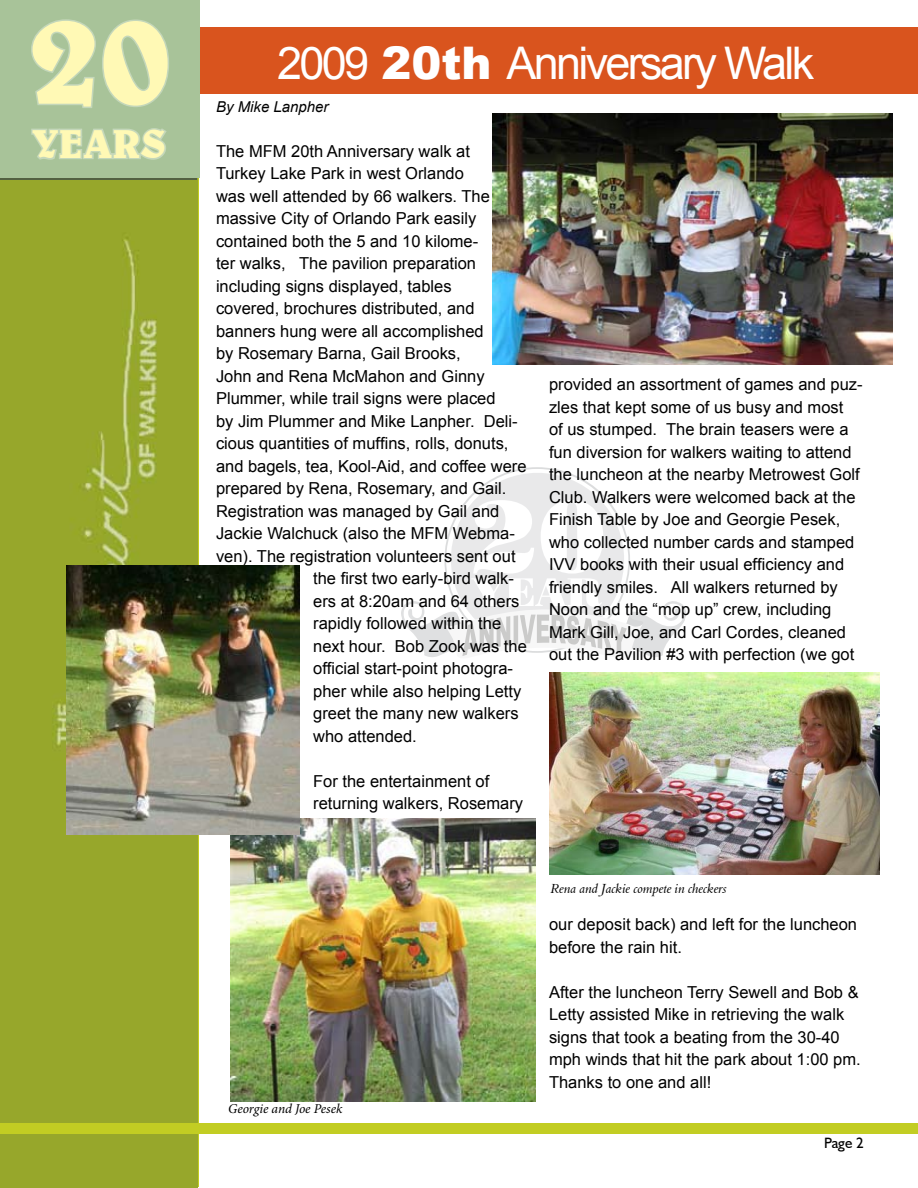
<style>
.page{position:relative;width:918px;height:1188px;background:#fff}
.page>*{position:absolute;margin:0;border:0;box-sizing:border-box;transform-origin:0 0}
.t1{font:700 136.5px "Belwe BT";color:#fff9b5}
.t2{font:45px "Arial";letter-spacing:-.06em;color:#fff}
.t3{font:700 40.5px "Belwe BT";color:#fff9b5}
.t4{font:16.5px/22.5px "Arial";color:#000}
.t5{font:italic 15px "Arial";color:#000}
.t6{font:15px "Humanist 521 BT";color:#000}
.t7{font:13.5px "Aldine 401 BT Italic A";color:#000}
.t8{font:italic 13.5px "Minion Pro";letter-spacing:-.005em;color:#000}
.s1{font-weight:900}
</style>
<div class="page">
<div style="left:1px;top:178px;width:196px;height:1009px;background:#97a72b"></div>
<div style="left:198px;top:27px;width:720px;height:66px;background:#d9541e"></div>
<div style="left:0;top:1124px;width:918px;height:10px;background:#c2cd23"></div>
<div style="left:0;top:0;width:199px;height:178px;background:#a8c399"></div>
<svg style="left:31px;top:19px;width:138px;height:89px"></svg>
<svg style="left:31px;top:128px;width:136px;height:32px"></svg>
<svg style="left:401px;top:467px;width:285px;height:190px"></svg>
<img style="left:493px;top:113px;width:399px;height:251px">
<img style="left:231px;top:818px;width:305px;height:284px">
<img style="left:550px;top:672px;width:329px;height:202px">
<img style="left:66px;top:566px;width:234px;height:268px">
<h1 class="t1" style="left:27px;top:-30px;width:146px">20</h1>
<h3 class="t3" style="left:33px;top:118px;width:135px">YEARS</h3>
<h2 class="t2" style="left:277px;top:33px;width:539px">2009 <span class="s1">20th</span> Anniversary Walk</h2>
<p class="t5" style="left:216px;top:97px;width:114px">By Mike Lanpher</p>
<p class="t4" style="left:216px;top:140px;width:256px">The MFM 20th Anniversary walk at</p>
<p class="t4" style="left:216px;top:163px;width:249px">Turkey Lake Park in west Orlando</p>
<p class="t4" style="left:216px;top:185px;width:275px">was well attended by 66 walkers. The</p>
<p class="t4" style="left:216px;top:208px;width:262px">massive City of Orlando Park easily</p>
<p class="t4" style="left:216px;top:230px;width:264px">contained both the 5 and 10 kilome-</p>
<p class="t4" style="left:216px;top:253px;width:262px">ter walks, The pavilion preparation</p>
<p class="t4" style="left:216px;top:275px;width:237px">including signs displayed, tables</p>
<p class="t4" style="left:216px;top:298px;width:260px">covered, brochures distributed, and</p>
<p class="t4" style="left:216px;top:320px;width:269px">banners hung were all accomplished</p>
<p class="t4" style="left:216px;top:343px;width:246px">by Rosemary Barna, Gail Brooks,</p>
<p class="t4" style="left:216px;top:365px;width:270px">John and Rena McMahon and Ginny</p>
<p class="t4" style="left:216px;top:388px;width:281px">Plummer, while trail signs were placed</p>
<p class="t4" style="left:216px;top:410px;width:303px">by Jim Plummer and Mike Lanpher. Deli-</p>
<p class="t4" style="left:216px;top:433px;width:294px">cious quantities of muffins, rolls, donuts,</p>
<p class="t4" style="left:216px;top:455px;width:312px">and bagels, tea, Kool-Aid, and coffee were</p>
<p class="t4" style="left:216px;top:478px;width:292px">prepared by Rena, Rosemary, and Gail.</p>
<p class="t4" style="left:216px;top:500px;width:285px">Registration was managed by Gail and</p>
<p class="t4" style="left:216px;top:523px;width:300px">Jackie Walchuck (also the MFM Webma-</p>
<p class="t4" style="left:216px;top:545px;width:301px">ven). The registration volunteers sent out</p>
<p class="t4" style="left:313px;top:568px;width:202px">the first two early-bird walk-</p>
<p class="t4" style="left:313px;top:590px;width:208px">ers at 8:20am and 64 others</p>
<p class="t4" style="left:313px;top:613px;width:189px">rapidly followed within the</p>
<p class="t4" style="left:313px;top:635px;width:215px">next hour. Bob Zook was the</p>
<p class="t4" style="left:313px;top:658px;width:201px">official start-point photogra-</p>
<p class="t4" style="left:313px;top:680px;width:210px">pher while also helping Letty</p>
<p class="t4" style="left:313px;top:703px;width:207px">greet the many new walkers</p>
<p class="t4" style="left:313px;top:725px;width:105px">who attended.</p>
<p class="t4" style="left:313px;top:770px;width:211px">For the entertainment of returning walkers, Rosemary</p>
<p class="t4" style="left:549px;top:373px;width:315px">provided an assortment of games and puz&shy;zles that kept some of us busy and most<br>of us stumped. The brain teasers were a fun diversion for walkers waiting to attend the luncheon at the nearby Metrowest Golf Club. Walkers were welcomed back at the Finish Table by Joe and Georgie Pesek, who collected number cards and stamped IVV books with their usual efficiency and friendly smiles. All walkers returned by Noon and the “mop up” crew, including Mark Gill, Joe, and Carl Cordes, cleaned out the Pavilion #3 with perfection (we got</p>
<p class="t8" style="left:228px;top:1099px;width:116px">Georgie and Joe Pesek</p>
<p class="t7" style="left:551px;top:880px;width:177px">Rena and Jackie compete in checkers</p>
<p class="t4" style="left:549px;top:913px;width:310px">our deposit back) and left for the luncheon before the rain hit.</p>
<p class="t4" style="left:549px;top:981px;width:313px">After the luncheon Terry Sewell and Bob &amp; Letty assisted Mike in retrieving the walk signs that took a beating from the 30-40 mph winds that hit the park about 1:00 pm.<br>Thanks to one and all!</p>
<p class="t6" style="left:824px;top:1134px;width:41px">Page 2</p>
</div>
